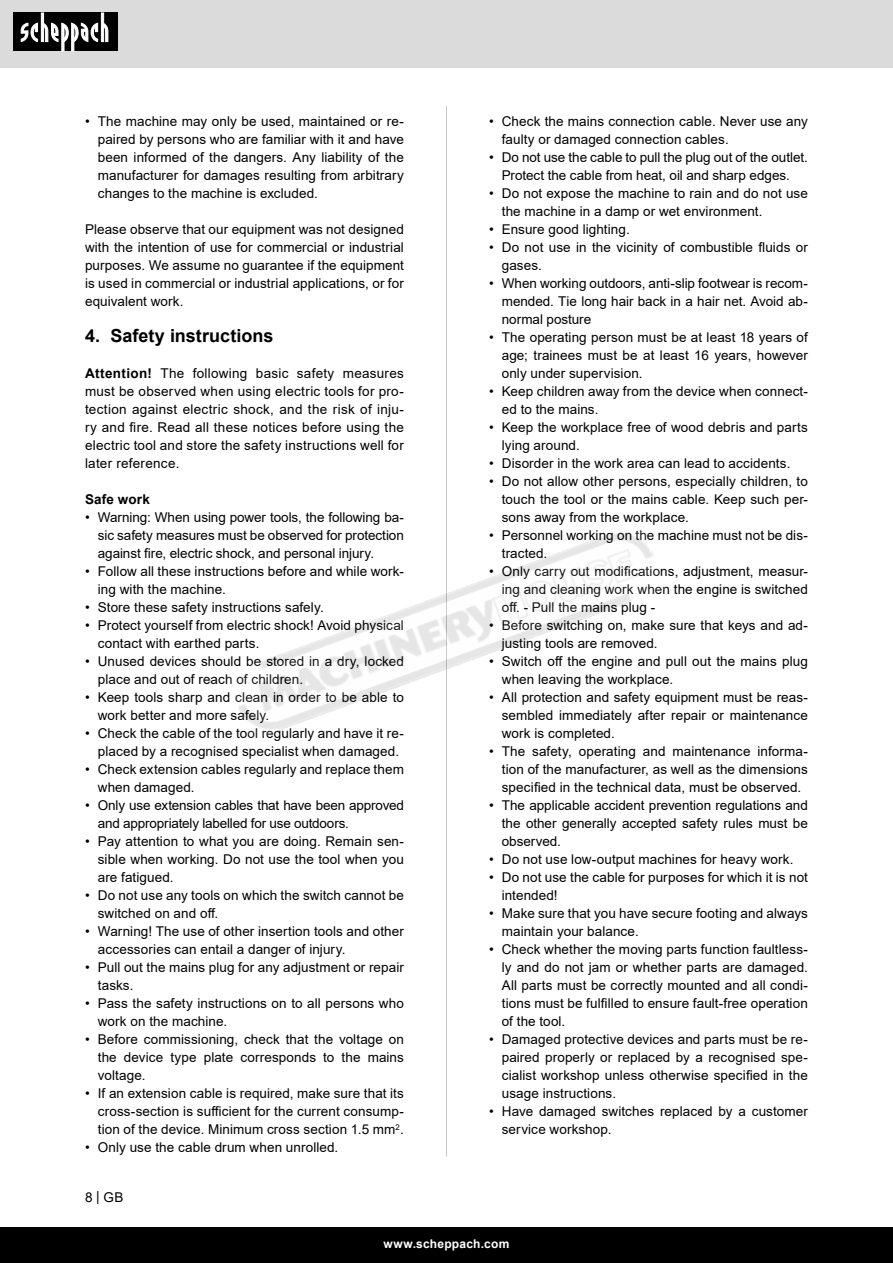
<style>
.page{position:relative;width:893px;height:1263px;background:#fff}
.page>*{position:absolute;margin:0;border:0;box-sizing:border-box;transform-origin:0 0}
.t1{font:700 18px "Arial";color:#000}
.t2{font:13.5px/18px "Arial";letter-spacing:.005em;color:#000}
.t3{font:13.5px/18px "Arial";letter-spacing:-.015em;color:#000}
.t4{font:700 13.5px "Arial";letter-spacing:.015em;color:#000}
.t5{font:700 12px "Arial";letter-spacing:.02em;color:#fff}
.s1{font-weight:700}
</style>
<div class="page">
<div style="left:0;top:0;width:893px;height:67px;background:#dbdbdb"></div>
<div style="left:13px;top:13px;width:105px;height:38px;background:#000"></div>
<svg style="left:21px;top:13px;width:87px;height:38px"></svg>
<div style="left:0;top:1227px;width:893px;height:36px;background:#000"></div>
<hr style="left:446px;top:106px;width:1px;height:1051px;background:#c8c8c8">
<img style="left:238px;top:532px;width:416px;height:199px">
<p class="t2" style="left:98px;top:112px;width:308px;text-align:justify;text-indent:-13px">• The machine may only be used, maintained or re&shy;paired by persons who are familiar with it and have been informed of the dangers. Any liability of the manufacturer for damages resulting from arbitrary changes to the machine is excluded.</p>
<p class="t2" style="left:85px;top:220px;width:320px;text-align:justify">Please observe that our equipment was not designed with the intention of use for commercial or industrial purposes. We assume no guarantee if the equipment is used in commercial or industrial applications, or for equivalent work.</p>
<h1 class="t1" style="left:85px;top:323px;width:190px">4. Safety instructions</h1>
<p class="t2" style="left:85px;top:364px;width:320px;text-align:justify"><span class="s1">Attention!</span> The following basic safety measures must be observed when using electric tools for pro&shy;tection against electric shock, and the risk of inju&shy;ry and fire. Read all these notices before using the electric tool and store the safety instructions well for later reference.</p>
<p class="t4" style="left:85px;top:490px;width:66px">Safe work</p>
<p class="t2" style="left:98px;top:508px;width:308px;text-align:justify;text-indent:-13px">• Warning: When using power tools, the following ba&shy;sic safety measures must be observed for protection against fire, electric shock, and personal injury.</p>
<p class="t2" style="left:98px;top:562px;width:308px;text-indent:-13px">• Follow all these instructions before and while work&shy;ing with the machine.</p>
<p class="t2" style="left:85px;top:598px;width:240px">• Store these safety instructions safely.</p>
<p class="t2" style="left:98px;top:616px;width:308px;text-indent:-13px">• Protect yourself from electric shock! Avoid physical contact with earthed parts.</p>
<p class="t2" style="left:98px;top:652px;width:308px;text-indent:-13px">• Unused devices should be stored in a dry, locked place and out of reach of children.</p>
<p class="t2" style="left:98px;top:688px;width:308px;text-indent:-13px">• Keep tools sharp and clean in order to be able to work better and more safely.</p>
<p class="t2" style="left:85px;top:724px;width:320px;text-align:center">• Check the cable of the tool regularly and have it re&shy;placed by a recognised specialist when damaged.</p>
<p class="t2" style="left:98px;top:760px;width:308px;text-indent:-13px">• Check extension cables regularly and replace them when damaged.</p>
<p class="t3" style="left:98px;top:796px;width:308px;text-indent:-13px">• Only use extension cables that have been approved and appropriately labelled for use outdoors.</p>
<p class="t2" style="left:98px;top:832px;width:308px;text-align:justify;text-indent:-13px">• Pay attention to what you are doing. Remain sen&shy;sible when working. Do not use the tool when you are fatigued.</p>
<p class="t2" style="left:98px;top:886px;width:308px;text-indent:-13px">• Do not use any tools on which the switch cannot be switched on and off.</p>
<p class="t2" style="left:98px;top:922px;width:308px;text-indent:-13px">• Warning! The use of other insertion tools and other accessories can entail a danger of injury.</p>
<p class="t2" style="left:98px;top:958px;width:308px;text-indent:-13px">• Pull out the mains plug for any adjustment or repair tasks.</p>
<p class="t2" style="left:98px;top:994px;width:308px;text-indent:-13px">• Pass the safety instructions on to all persons who work on the machine.</p>
<p class="t2" style="left:98px;top:1030px;width:308px;text-align:justify;text-indent:-13px">• Before commissioning, check that the voltage on the device type plate corresponds to the mains voltage.</p>
<p class="t2" style="left:98px;top:1084px;width:308px;text-align:justify;text-indent:-13px">• If an extension cable is required, make sure that its cross-section is sufficient for the current consump&shy;tion of the device. Minimum cross section 1.5 mm<sup>2</sup>.</p>
<p class="t2" style="left:85px;top:1138px;width:255px">• Only use the cable drum when unrolled.</p>
<p class="t2" style="left:85px;top:1188px;width:40px">8 | GB</p>
<p class="t2" style="left:502px;top:112px;width:308px;text-indent:-13px">• Check the mains connection cable. Never use any faulty or damaged connection cables.</p>
<p class="t2" style="left:489px;top:148px;width:320px;text-align:center">• Do not use the cable to pull the plug out of the outlet.<br>Protect the cable from heat, oil and sharp edges.</p>
<p class="t2" style="left:502px;top:184px;width:308px;text-indent:-13px">• Do not expose the machine to rain and do not use the machine in a damp or wet environment.</p>
<p class="t2" style="left:489px;top:220px;width:142px">• Ensure good lighting.</p>
<p class="t2" style="left:502px;top:238px;width:308px;text-indent:-13px">• Do not use in the vicinity of combustible fluids or gases.</p>
<p class="t2" style="left:502px;top:274px;width:308px;text-align:justify;text-indent:-13px">• When working outdoors, anti-slip footwear is recom&shy;mended. Tie long hair back in a hair net. Avoid ab&shy;normal posture</p>
<p class="t2" style="left:502px;top:328px;width:308px;text-align:justify;text-indent:-13px">• The operating person must be at least 18 years of age; trainees must be at least 16 years, however only under supervision.</p>
<p class="t2" style="left:502px;top:382px;width:308px;text-indent:-13px">• Keep children away from the device when connect&shy;ed to the mains.</p>
<p class="t2" style="left:502px;top:418px;width:308px;text-indent:-13px">• Keep the workplace free of wood debris and parts lying around.</p>
<p class="t2" style="left:489px;top:454px;width:303px">• Disorder in the work area can lead to accidents.</p>
<p class="t2" style="left:502px;top:472px;width:308px;text-align:justify;text-indent:-13px">• Do not allow other persons, especially children, to touch the tool or the mains cable. Keep such per&shy;sons away from the workplace.</p>
<p class="t2" style="left:502px;top:526px;width:308px;text-indent:-13px">• Personnel working on the machine must not be dis&shy;tracted.</p>
<p class="t2" style="left:502px;top:562px;width:308px;text-align:justify;text-indent:-13px">• Only carry out modifications, adjustment, measur&shy;ing and cleaning work when the engine is switched off. - Pull the mains plug -</p>
<p class="t2" style="left:502px;top:616px;width:308px;text-indent:-13px">• Before switching on, make sure that keys and ad&shy;justing tools are removed.</p>
<p class="t2" style="left:502px;top:652px;width:308px;text-indent:-13px">• Switch off the engine and pull out the mains plug when leaving the workplace.</p>
<p class="t2" style="left:502px;top:688px;width:308px;text-align:justify;text-indent:-13px">• All protection and safety equipment must be reas&shy;sembled immediately after repair or maintenance work is completed.</p>
<p class="t2" style="left:502px;top:742px;width:308px;text-align:justify;text-indent:-13px">• The safety, operating and maintenance informa&shy;tion of the manufacturer, as well as the dimensions specified in the technical data, must be observed.</p>
<p class="t2" style="left:502px;top:796px;width:308px;text-align:justify;text-indent:-13px">• The applicable accident prevention regulations and the other generally accepted safety rules must be observed.</p>
<p class="t2" style="left:489px;top:850px;width:306px">• Do not use low-output machines for heavy work.</p>
<p class="t2" style="left:502px;top:868px;width:308px;text-indent:-13px">• Do not use the cable for purposes for which it is not intended!</p>
<p class="t2" style="left:502px;top:904px;width:308px;text-indent:-13px">• Make sure that you have secure footing and always maintain your balance.</p>
<p class="t2" style="left:502px;top:940px;width:308px;text-align:justify;text-indent:-13px">• Check whether the moving parts function faultless&shy;ly and do not jam or whether parts are damaged.<br>All parts must be correctly mounted and all condi&shy;tions must be fulfilled to ensure fault-free operation of the tool.</p>
<p class="t2" style="left:502px;top:1030px;width:308px;text-align:justify;text-indent:-13px">• Damaged protective devices and parts must be re&shy;paired properly or replaced by a recognised spe&shy;cialist workshop unless otherwise specified in the usage instructions.</p>
<p class="t2" style="left:502px;top:1102px;width:308px;text-indent:-13px">• Have damaged switches replaced by a customer service workshop.</p>
<p class="t5" style="left:384px;top:1235px;width:127px">www.scheppach.com</p>
</div>
